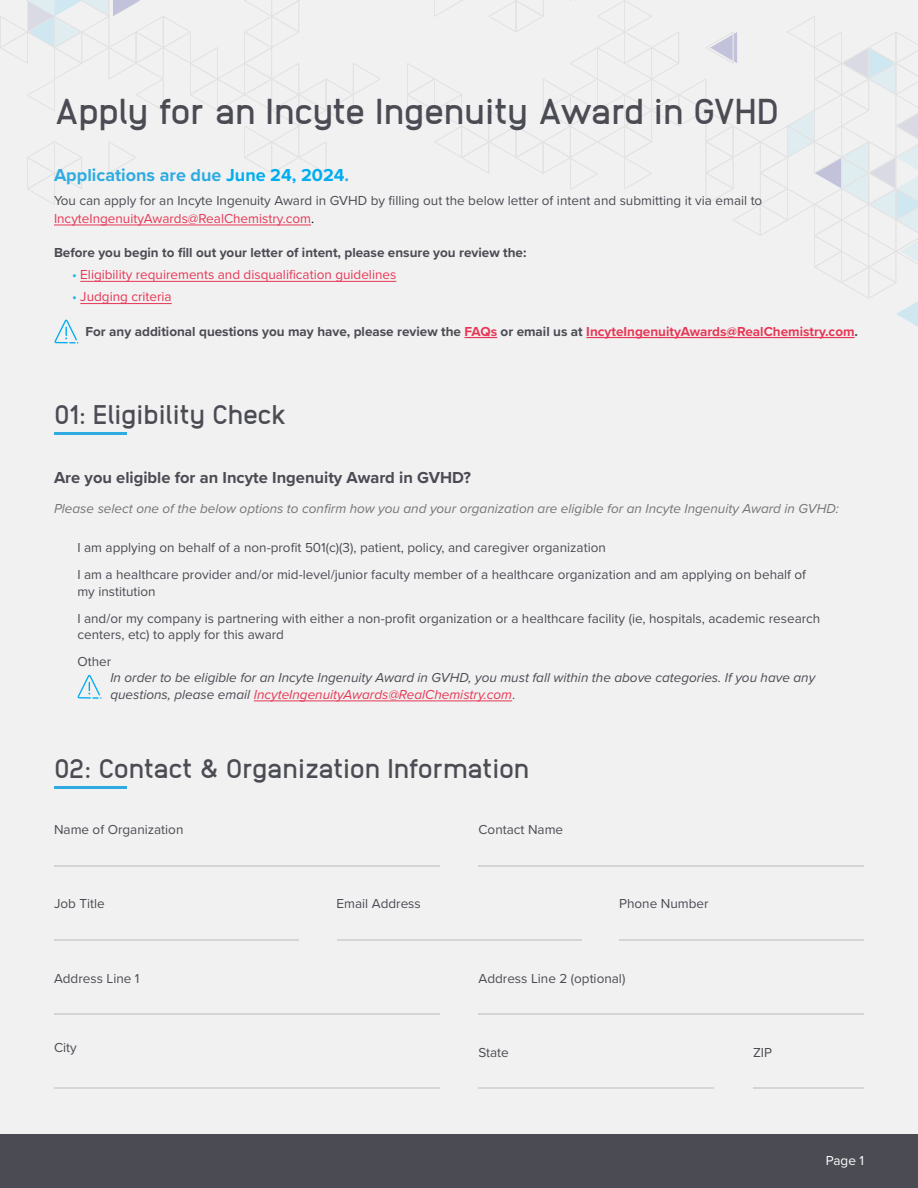
<style>
.page{position:relative;width:918px;height:1188px;background:#f1f1f1}
.page>*{position:absolute;margin:0;border:0;box-sizing:border-box;transform-origin:0 0}
.t1{font:700 36px "Anodina";letter-spacing:-.03em;color:#4b4b54}
.t2{font:700 27px "Anodina";letter-spacing:-.03em;color:#4b4b54}
.t3{font:700 18px "Proxima Nova";color:#2fabe1}
.t4{font:700 16.5px "Proxima Nova";color:#4b4b54}
.t5{font:13.5px/16.5px "Proxima Nova";color:#4b4b54}
.t6{font:700 13.5px "Proxima Nova";color:#4b4b54}
.t7{font:italic 13.5px/16.5px "Proxima Nova";color:#4b4b54}
.t8{font:italic 13.5px "Proxima Nova";color:#747575}
.t9{font:13.5px "Proxima Nova";color:#e73755}
.t10{font:13.5px "Proxima Nova";color:#fff}
.s1{color:#00adf0}
.s2{color:#e73755}
.s3{color:#000}
.s4{color:#20b1e7}
.s5{font-style:normal}
</style>
<div class="page">
<svg style="left:0;top:0;width:380px;height:205px"></svg>
<svg style="left:407px;top:0;width:511px;height:327px"></svg>
<hr style="left:254px;top:701px;width:258px;height:1px;background:#e73755">
<hr style="left:54px;top:225px;width:238px;height:1px;background:#e73755">
<svg style="left:292px;top:225px;width:19px;height:1px"></svg>
<hr style="left:80px;top:281px;width:316px;height:1px;background:#e73755">
<hr style="left:80px;top:303px;width:92px;height:1px;background:#e73755">
<hr style="left:464px;top:337px;width:33px;height:1px;background:#e73755">
<hr style="left:586px;top:337px;width:269px;height:1px;background:#e73755">
<hr style="left:54px;top:433px;width:73px;height:2px;background:#2fabe1">
<div style="left:0;top:1134px;width:918px;height:54px;background:#4b4b54"></div>
<hr style="left:54px;top:787px;width:73px;height:2px;background:#2fabe1">
<hr style="left:54px;top:865px;width:386px;height:2px;background:#d6d5d5">
<hr style="left:54px;top:939px;width:245px;height:2px;background:#d6d5d5">
<hr style="left:337px;top:939px;width:244px;height:2px;background:#d6d5d5">
<hr style="left:619px;top:939px;width:245px;height:2px;background:#d6d5d5">
<hr style="left:54px;top:1013px;width:386px;height:2px;background:#d6d5d5">
<hr style="left:54px;top:1087px;width:386px;height:2px;background:#d6d5d5">
<hr style="left:478px;top:1087px;width:236px;height:2px;background:#d6d5d5">
<hr style="left:753px;top:1087px;width:111px;height:2px;background:#d6d5d5">
<hr style="left:478px;top:865px;width:386px;height:2px;background:#d6d5d5">
<hr style="left:478px;top:1013px;width:386px;height:2px;background:#d6d5d5">
<svg style="left:54px;top:320px;width:24px;height:24px"></svg>
<svg style="left:77px;top:675px;width:25px;height:24px"></svg>
<p class="t1" style="left:54px;top:86px;width:727px">Apply for an Incyte Ingenuity Award in GVHD</p>
<p class="t3" style="left:54px;top:161px;width:297px">Applications are due <span class="s1">June 24, 2024</span>.</p>
<p class="t5" style="left:54px;top:191px;width:710px;line-height:18px">You can apply for an Incyte Ingenuity Award in GVHD by filling out the below letter of intent and submitting it via email to<br><span class="s2">IncyteIngenuityAwards@RealChemistry.com</span><span class="s3">.</span></p>
<p class="t6" style="left:54px;top:242px;width:474px">Before you begin to fill out your letter of intent, please ensure you review the:</p>
<p class="t9" style="left:72px;top:265px;width:326px"><span class="s4">•</span> Eligibility requirements and disqualification guidelines</p>
<p class="t9" style="left:72px;top:287px;width:101px"><span class="s4">•</span> Judging criteria</p>
<p class="t6" style="left:86px;top:321px;width:774px">For any additional questions you may have, please review the <span class="s2">FAQs</span> or email us at <span class="s2">IncyteIngenuityAwards@RealChemistry.com</span>.</p>
<p class="t2" style="left:54px;top:395px;width:235px">01: Eligibility Check</p>
<p class="t4" style="left:54px;top:465px;width:419px">Are you eligible for an Incyte Ingenuity Award in GVHD?</p>
<p class="t8" style="left:54px;top:498px;width:786px">Please select one of the below options to confirm how you and your organization are eligible for an Incyte Ingenuity Award in GVHD:</p>
<p class="t5" style="left:77px;top:539px;width:530px">I am applying on behalf of a non-profit 501(c)(3), patient, policy, and caregiver organization</p>
<p class="t5" style="left:77px;top:566px;width:730px">I am a healthcare provider and/or mid-level/junior faculty member of a healthcare organization and am applying on behalf of my institution</p>
<p class="t5" style="left:77px;top:609px;width:745px">I and/or my company is partnering with either a non-profit organization or a healthcare facility (ie, hospitals, academic research centers, etc) to apply for this award</p>
<p class="t5" style="left:77px;top:653px;width:35px">Other</p>
<p class="t7" style="left:110px;top:669px;width:706px">In order to be eligible for an Incyte Ingenuity Award in GVHD, you must fall within the above categories. If you have any questions, please email <span class="s2">IncyteIngenuityAwards@RealChemistry.com</span><span class="s5">.</span></p>
<p class="t2" style="left:54px;top:749px;width:477px">02: Contact &amp; Organization Information</p>
<p class="t5" style="left:54px;top:821px;width:131px">Name of Organization</p>
<p class="t5" style="left:478px;top:821px;width:86px">Contact Name</p>
<p class="t5" style="left:54px;top:895px;width:52px">Job Title</p>
<p class="t5" style="left:337px;top:895px;width:86px">Email Address</p>
<p class="t5" style="left:619px;top:895px;width:91px">Phone Number</p>
<p class="t5" style="left:54px;top:969px;width:87px">Address Line 1</p>
<p class="t5" style="left:478px;top:969px;width:148px">Address Line 2 (optional)</p>
<p class="t5" style="left:54px;top:1039px;width:24px">City</p>
<p class="t5" style="left:478px;top:1043px;width:32px">State</p>
<p class="t5" style="left:753px;top:1043px;width:21px">ZIP</p>
<p class="t10" style="left:826px;top:1150px;width:40px">Page 1</p>
</div>
